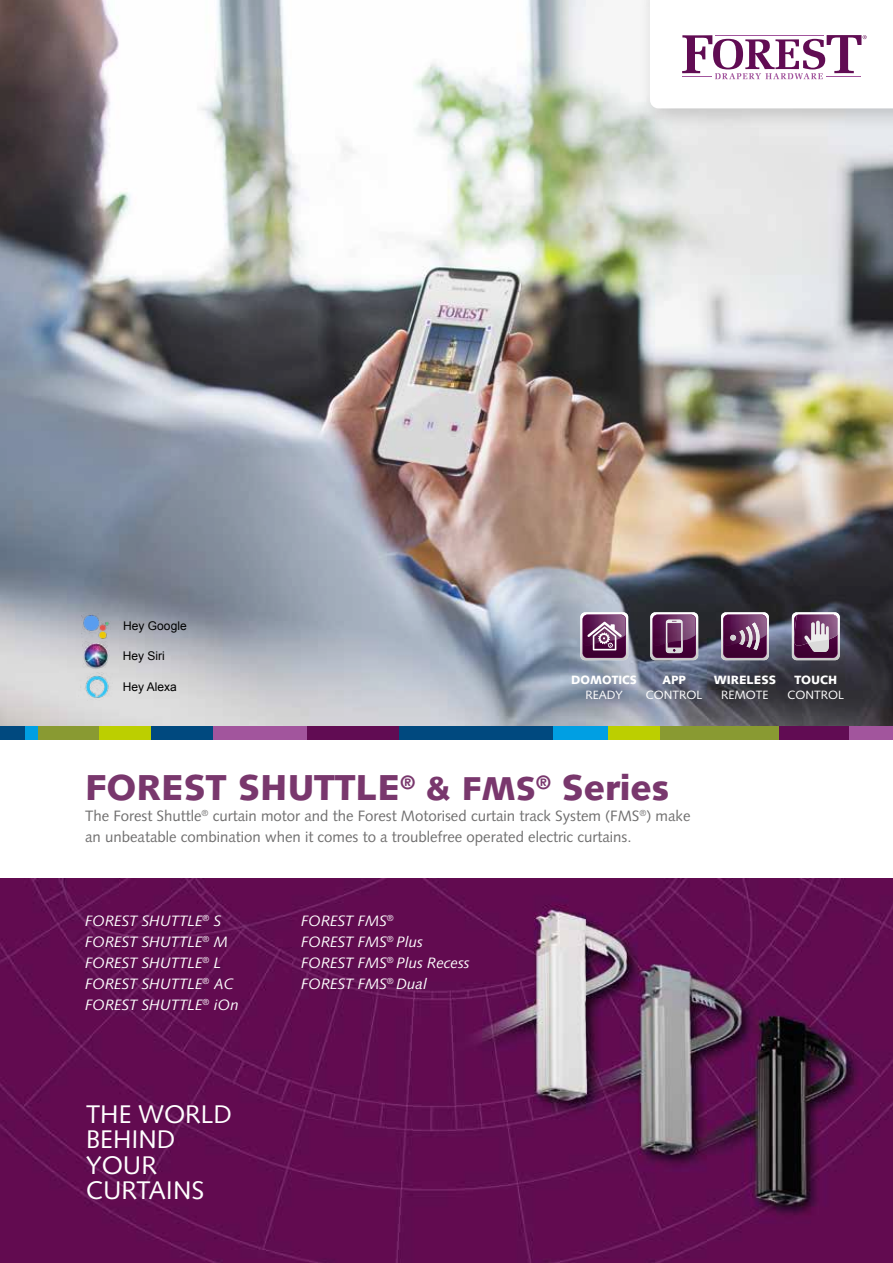
<style>
.page{position:relative;width:893px;height:1263px;background:#fff}
.page>*{position:absolute;margin:0;border:0;box-sizing:border-box;transform-origin:0 0}
.t1{font:900 36px "Syntax";color:#79376d}
.t2{font:25.5px/25.5px "Syntax";color:#fff}
.t3{font:15px/21px "Syntax";color:#706f6f}
.t4{font:italic 15px "Syntax";color:#fff}
.t5{font:12px "Syntax";color:#fff}
.t6{font:12px "Arial";color:#000}
.t7{font:900 12px "Syntax";color:#fff}
.t8{font:900 12px "Syntax";color:#fff;scale:.96 1}
.s1{font-size:33px}
</style>
<div class="page">
<img style="left:0;top:0;width:893px;height:727px">
<img style="left:0;top:878px;width:893px;height:385px">
<div style="left:637px;top:0;width:256px;height:133px;background:#000;opacity:.2"></div>
<svg style="left:650px;top:0;width:243px;height:108px"></svg>
<div style="left:212px;top:727px;width:95px;height:13px;background:#a2559d"></div>
<div style="left:845px;top:727px;width:48px;height:13px;background:#a2559d"></div>
<div style="left:25px;top:727px;width:14px;height:13px;background:#009fe3"></div>
<div style="left:552px;top:727px;width:56px;height:13px;background:#009fe3"></div>
<div style="left:151px;top:727px;width:61px;height:13px;background:#00497f"></div>
<div style="left:399px;top:727px;width:154px;height:13px;background:#00497f"></div>
<div style="left:0;top:727px;width:25px;height:13px;background:#00497f"></div>
<div style="left:307px;top:727px;width:92px;height:13px;background:#610c53"></div>
<div style="left:778px;top:727px;width:70px;height:13px;background:#610c53"></div>
<div style="left:39px;top:727px;width:60px;height:13px;background:#899a32"></div>
<div style="left:659px;top:727px;width:119px;height:13px;background:#899a32"></div>
<div style="left:99px;top:727px;width:52px;height:13px;background:#bccf00"></div>
<div style="left:608px;top:727px;width:52px;height:13px;background:#bccf00"></div>
<svg style="left:721px;top:612px;width:48px;height:48px;background:#82557a"></svg>
<svg style="left:650px;top:612px;width:48px;height:48px;background:#805378"></svg>
<svg style="left:792px;top:612px;width:48px;height:48px;background:#916c8b"></svg>
<svg style="left:580px;top:612px;width:48px;height:48px;background:#8a5f82"></svg>
<img style="left:82px;top:613px;width:29px;height:56px">
<img style="left:78px;top:673px;width:37px;height:27px">
<p class="t6" style="left:123px;top:617px;width:65px">Hey Google</p>
<p class="t6" style="left:123px;top:648px;width:43px">Hey Siri</p>
<p class="t6" style="left:123px;top:679px;width:56px">Hey Alexa</p>
<p class="t8" style="left:571px;top:672px;width:70px">DOMOTICS</p>
<p class="t5" style="left:585px;top:687px;width:39px">READY</p>
<p class="t8" style="left:662px;top:672px;width:26px">APP</p>
<p class="t5" style="left:646px;top:687px;width:58px">CONTROL</p>
<p class="t7" style="left:714px;top:672px;width:64px">WIRELESS</p>
<p class="t5" style="left:721px;top:687px;width:49px">REMOTE</p>
<p class="t7" style="left:794px;top:672px;width:44px">TOUCH</p>
<p class="t5" style="left:787px;top:687px;width:58px">CONTROL</p>
<h1 class="t1" style="left:85px;top:766px;width:586px">FOREST SHUTTLE<sup>®</sup> <span class="s1">&amp; FMS</span><sup>®</sup> Series</h1>
<p class="t3" style="left:85px;top:805px;width:607px">The Forest Shuttle<sup>®</sup> curtain motor and the Forest Motorised curtain track System (FMS<sup>®</sup>) make an unbeatable combination when it comes to a troublefree operated electric curtains.</p>
<p class="t4" style="left:85px;top:912px;width:138px">FOREST SHUTTLE<sup>®</sup> S</p>
<p class="t4" style="left:301px;top:912px;width:94px">FOREST FMS<sup>®</sup></p>
<p class="t4" style="left:85px;top:933px;width:144px">FOREST SHUTTLE<sup>®</sup> M</p>
<p class="t4" style="left:301px;top:933px;width:123px">FOREST FMS<sup>®</sup> Plus</p>
<p class="t4" style="left:85px;top:954px;width:138px">FOREST SHUTTLE<sup>®</sup> L</p>
<p class="t4" style="left:301px;top:954px;width:170px">FOREST FMS<sup>®</sup> Plus Recess</p>
<p class="t4" style="left:85px;top:975px;width:150px">FOREST SHUTTLE<sup>®</sup> AC</p>
<p class="t4" style="left:301px;top:975px;width:128px">FOREST FMS<sup>®</sup> Dual</p>
<p class="t4" style="left:85px;top:996px;width:155px">FOREST SHUTTLE<sup>®</sup> iOn</p>
<h2 class="t2" style="left:86px;top:1101px;width:147px">THE WORLD<br>BEHIND<br>YOUR<br>CURTAINS</h2>
</div>
